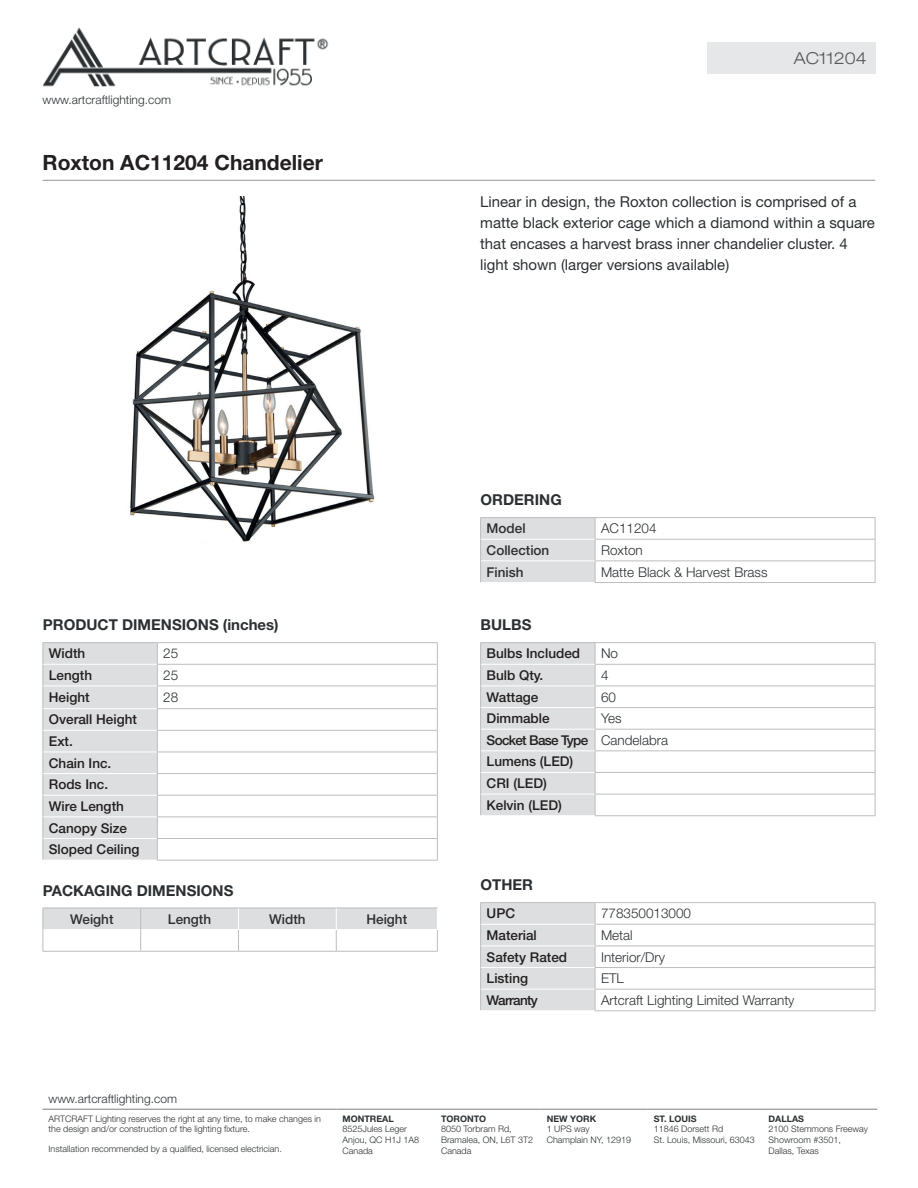
<style>
.page{position:relative;width:918px;height:1188px;background:#fff}
.page>*{position:absolute;margin:0;border:0;box-sizing:border-box;transform-origin:0 0}
.t1{font:700 21px "Helvetica Neue LT Std";color:#231f20}
.t2{font:300 expanded 16.5px "Helvetica Neue LT Std";color:#57585a}
.t3{font:15px/21px "Helvetica Neue LT Std";color:#2c3033}
.t4{font:700 15px "Helvetica Neue LT Std";color:#2c3033}
.t5{font:500 13.5px/21.6px "Helvetica Neue LT Std";color:#231f20}
.t6{font:300 13.5px "Helvetica Neue LT Std";color:#2c3033}
.t7{font:500 13.5px "Helvetica Neue LT Std";color:#2c3033}
.t8{font:500 13.5px "Helvetica Neue LT Std";letter-spacing:-.05em;color:#231f20}
.t9{font:300 12px "Helvetica Neue LT Std";color:#2c3033}
.t10{font:300 9px/10.8px "Helvetica Neue LT Std";color:#2c3033}
.t11{font:700 9px "Helvetica Neue LT Std";color:#2c3033}
.s1{font-weight:300;color:#2c3033}
</style>
<div class="page">
<img style="left:43px;top:27px;width:286px;height:60px">
<hr style="left:43px;top:1109px;width:294px;height:1px;background:#7e7c7f">
<hr style="left:337px;top:1109px;width:98px;height:1px;background:#7e7c7f">
<hr style="left:435px;top:1109px;width:106px;height:1px;background:#7e7c7f">
<hr style="left:541px;top:1109px;width:107px;height:1px;background:#7e7c7f">
<hr style="left:648px;top:1109px;width:115px;height:1px;background:#7e7c7f">
<hr style="left:763px;top:1109px;width:114px;height:1px;background:#7e7c7f">
<hr style="left:43px;top:180px;width:832px;height:1px;background:#939598">
<div style="left:707px;top:43px;width:168px;height:31px;background:#e6e7e9"></div>
<img style="left:130px;top:196px;width:245px;height:346px">
<hr style="left:43px;top:642px;width:114px;height:1px;background:#bcbdc0">
<hr style="left:157px;top:642px;width:281px;height:1px;background:#bcbdc0">
<hr style="left:157px;top:664px;width:281px;height:1px;background:#bcbdc0">
<hr style="left:157px;top:686px;width:281px;height:1px;background:#bcbdc0">
<hr style="left:157px;top:708px;width:281px;height:1px;background:#bcbdc0">
<hr style="left:157px;top:730px;width:281px;height:1px;background:#bcbdc0">
<hr style="left:157px;top:752px;width:281px;height:1px;background:#bcbdc0">
<hr style="left:157px;top:773px;width:281px;height:1px;background:#bcbdc0">
<hr style="left:157px;top:795px;width:281px;height:1px;background:#bcbdc0">
<hr style="left:157px;top:816px;width:281px;height:1px;background:#bcbdc0">
<hr style="left:157px;top:838px;width:281px;height:1px;background:#bcbdc0">
<div style="left:43px;top:643px;width:115px;height:217px;background:#dddedf"></div>
<svg style="left:437px;top:643px;width:1px;height:217px"></svg>
<hr style="left:157px;top:860px;width:281px;height:1px;background:#bcbdc0">
<hr style="left:43px;top:664px;width:114px;height:1px;background:#fff">
<hr style="left:43px;top:686px;width:114px;height:1px;background:#fff">
<hr style="left:43px;top:708px;width:114px;height:1px;background:#fff">
<hr style="left:43px;top:730px;width:114px;height:1px;background:#fff">
<hr style="left:43px;top:752px;width:114px;height:1px;background:#fff">
<hr style="left:43px;top:773px;width:114px;height:1px;background:#fff">
<hr style="left:43px;top:795px;width:114px;height:1px;background:#fff">
<hr style="left:43px;top:816px;width:114px;height:1px;background:#fff">
<hr style="left:43px;top:838px;width:114px;height:1px;background:#fff">
<hr style="left:43px;top:951px;width:98px;height:1px;background:#bcbdc0">
<hr style="left:141px;top:951px;width:97px;height:1px;background:#bcbdc0">
<hr style="left:238px;top:951px;width:98px;height:1px;background:#bcbdc0">
<hr style="left:336px;top:951px;width:102px;height:1px;background:#bcbdc0">
<svg style="left:43px;top:908px;width:395px;height:43px"></svg>
<hr style="left:480px;top:642px;width:115px;height:1px;background:#bcbdc0">
<hr style="left:595px;top:642px;width:280px;height:1px;background:#bcbdc0">
<hr style="left:595px;top:664px;width:280px;height:1px;background:#bcbdc0">
<hr style="left:595px;top:686px;width:280px;height:1px;background:#bcbdc0">
<hr style="left:595px;top:707px;width:280px;height:1px;background:#bcbdc0">
<hr style="left:595px;top:729px;width:280px;height:1px;background:#bcbdc0">
<hr style="left:595px;top:750px;width:280px;height:1px;background:#bcbdc0">
<hr style="left:595px;top:772px;width:280px;height:1px;background:#bcbdc0">
<hr style="left:595px;top:794px;width:280px;height:1px;background:#bcbdc0">
<div style="left:480px;top:643px;width:116px;height:172px;background:#dddedf"></div>
<svg style="left:875px;top:643px;width:1px;height:172px"></svg>
<hr style="left:595px;top:815px;width:280px;height:1px;background:#bcbdc0">
<hr style="left:481px;top:664px;width:114px;height:1px;background:#fff">
<hr style="left:481px;top:686px;width:114px;height:1px;background:#fff">
<hr style="left:481px;top:707px;width:114px;height:1px;background:#fff">
<hr style="left:481px;top:729px;width:114px;height:1px;background:#fff">
<hr style="left:481px;top:750px;width:114px;height:1px;background:#fff">
<hr style="left:481px;top:772px;width:114px;height:1px;background:#fff">
<hr style="left:481px;top:794px;width:114px;height:1px;background:#fff">
<hr style="left:480px;top:902px;width:115px;height:1px;background:#bcbdc0">
<hr style="left:595px;top:902px;width:280px;height:1px;background:#bcbdc0">
<hr style="left:595px;top:924px;width:280px;height:1px;background:#bcbdc0">
<hr style="left:595px;top:946px;width:280px;height:1px;background:#bcbdc0">
<hr style="left:595px;top:967px;width:280px;height:1px;background:#bcbdc0">
<hr style="left:595px;top:989px;width:280px;height:1px;background:#bcbdc0">
<div style="left:480px;top:903px;width:116px;height:107px;background:#dddedf"></div>
<svg style="left:875px;top:903px;width:1px;height:107px"></svg>
<hr style="left:595px;top:1010px;width:280px;height:1px;background:#bcbdc0">
<hr style="left:481px;top:924px;width:114px;height:1px;background:#fff">
<hr style="left:481px;top:946px;width:114px;height:1px;background:#fff">
<hr style="left:481px;top:967px;width:114px;height:1px;background:#fff">
<hr style="left:481px;top:989px;width:114px;height:1px;background:#fff">
<hr style="left:480px;top:517px;width:115px;height:1px;background:#bcbdc0">
<hr style="left:595px;top:517px;width:280px;height:1px;background:#bcbdc0">
<hr style="left:595px;top:539px;width:280px;height:1px;background:#bcbdc0">
<hr style="left:595px;top:561px;width:280px;height:1px;background:#bcbdc0">
<div style="left:480px;top:518px;width:116px;height:64px;background:#dddedf"></div>
<svg style="left:875px;top:518px;width:1px;height:64px"></svg>
<hr style="left:595px;top:582px;width:280px;height:1px;background:#bcbdc0">
<hr style="left:481px;top:539px;width:114px;height:1px;background:#fff">
<hr style="left:481px;top:561px;width:114px;height:1px;background:#fff">
<h3 class="t9" style="left:43px;top:93px;width:130px">www.artcraftlighting.com</h3>
<h1 class="t1" style="left:43px;top:150px;width:282px">Roxton AC11204 Chandelier</h1>
<h2 class="t2" style="left:794px;top:48px;width:75px">AC11204</h2>
<h3 class="t3" style="left:480px;top:191px;width:396px">Linear in design, the Roxton collection is comprised of a matte black exterior cage which a diamond within a square that encases a harvest brass inner chandelier cluster. 4 light shown (larger versions available)</h3>
<h3 class="t4" style="left:43px;top:615px;width:237px">PRODUCT DIMENSIONS (inches)</h3>
<h3 class="t5" style="left:49px;top:643px;width:38px">Width</h3>
<h3 class="t6" style="left:163px;top:645px;width:17px">25</h3>
<h3 class="t5" style="left:49px;top:664px;width:45px">Length</h3>
<h3 class="t6" style="left:163px;top:667px;width:17px">25</h3>
<h3 class="t5" style="left:49px;top:686px;width:42px">Height</h3>
<h3 class="t6" style="left:163px;top:689px;width:17px">28</h3>
<h3 class="t5" style="left:49px;top:709px;width:92px">Overall Height<br>Ext.<br>Chain Inc.<br>Rods Inc.<br>Wire Length<br>Canopy Size<br>Sloped Ceiling</h3>
<h3 class="t4" style="left:43px;top:881px;width:192px">PACKAGING DIMENSIONS</h3>
<h3 class="t7" style="left:70px;top:911px;width:45px">Weight</h3>
<h3 class="t7" style="left:168px;top:911px;width:45px">Length</h3>
<h3 class="t7" style="left:269px;top:911px;width:38px">Width</h3>
<h3 class="t7" style="left:366px;top:911px;width:42px">Height</h3>
<h3 class="t4" style="left:481px;top:490px;width:83px">ORDERING</h3>
<h3 class="t7" style="left:487px;top:520px;width:41px">Model</h3>
<h3 class="t6" style="left:601px;top:520px;width:57px">AC11204</h3>
<h3 class="t7" style="left:487px;top:542px;width:64px">Collection</h3>
<h3 class="t6" style="left:601px;top:542px;width:43px">Roxton</h3>
<h3 class="t7" style="left:487px;top:564px;width:39px">Finish</h3>
<h3 class="t6" style="left:601px;top:563px;width:168px">Matte Black &amp; Harvest Brass</h3>
<h3 class="t4" style="left:481px;top:615px;width:52px">BULBS</h3>
<h3 class="t5" style="left:487px;top:643px;width:95px">Bulbs Included</h3>
<h3 class="t6" style="left:601px;top:645px;width:19px">No</h3>
<h3 class="t5" style="left:487px;top:664px;width:58px">Bulb Qty.</h3>
<h3 class="t6" style="left:601px;top:667px;width:9px">4</h3>
<h3 class="t5" style="left:487px;top:686px;width:53px">Wattage</h3>
<h3 class="t6" style="left:601px;top:689px;width:17px">60</h3>
<h3 class="t5" style="left:487px;top:707px;width:65px">Dimmable</h3>
<h3 class="t5" style="left:487px;top:707px;width:183px;text-indent:114px"><span class="s1">Yes<br></span>Socket Base Type <span class="s1">Candelabra<br></span>Lumens (LED)<br>CRI (LED)<br>Kelvin (LED)</h3>
<h3 class="t4" style="left:481px;top:875px;width:54px">OTHER</h3>
<h3 class="t5" style="left:487px;top:903px;width:30px">UPC</h3>
<h3 class="t6" style="left:601px;top:905px;width:92px">778350013000</h3>
<h3 class="t5" style="left:487px;top:924px;width:52px">Material</h3>
<h3 class="t6" style="left:601px;top:927px;width:33px">Metal</h3>
<h3 class="t5" style="left:487px;top:946px;width:82px">Safety Rated</h3>
<h3 class="t6" style="left:601px;top:948px;width:66px">Interior/Dry</h3>
<h3 class="t5" style="left:487px;top:967px;width:43px">Listing</h3>
<h3 class="t6" style="left:601px;top:970px;width:24px">ETL</h3>
<h3 class="t8" style="left:487px;top:992px;width:53px">Warranty</h3>
<h3 class="t6" style="left:601px;top:992px;width:195px">Artcraft Lighting Limited Warranty</h3>
<h3 class="t9" style="left:49px;top:1092px;width:130px">www.artcraftlighting.com</h3>
<p class="t10" style="left:49px;top:1113px;width:274px">ARTCRAFT Lighting reserves the right at any time, to make changes in the design and/or construction of the lighting fixture.</p>
<p class="t10" style="left:49px;top:1143px;width:235px">Installation recommended by a qualified, licensed electrician.</p>
<p class="t11" style="left:343px;top:1113px;width:53px">MONTREAL</p>
<p class="t10" style="left:343px;top:1124px;width:78px">8525Jules Leger<br>Anjou, QC H1J 1A8<br>Canada</p>
<p class="t11" style="left:441px;top:1113px;width:47px">TORONTO</p>
<p class="t10" style="left:441px;top:1124px;width:94px">8050 Torbram Rd,<br>Bramalea, ON, L6T 3T2<br>Canada</p>
<p class="t11" style="left:547px;top:1113px;width:51px">NEW YORK</p>
<p class="t10" style="left:547px;top:1124px;width:86px">1 UPS way<br>Champlain NY, 12919</p>
<p class="t11" style="left:654px;top:1113px;width:44px">ST. LOUIS</p>
<p class="t10" style="left:654px;top:1124px;width:103px">11846 Dorsett Rd<br>St. Louis, Missouri, 63043</p>
<p class="t11" style="left:769px;top:1113px;width:37px">DALLAS</p>
<p class="t10" style="left:769px;top:1124px;width:101px">2100 Stemmons Freeway<br>Showroom #3501,<br>Dallas, Texas</p>
</div>
